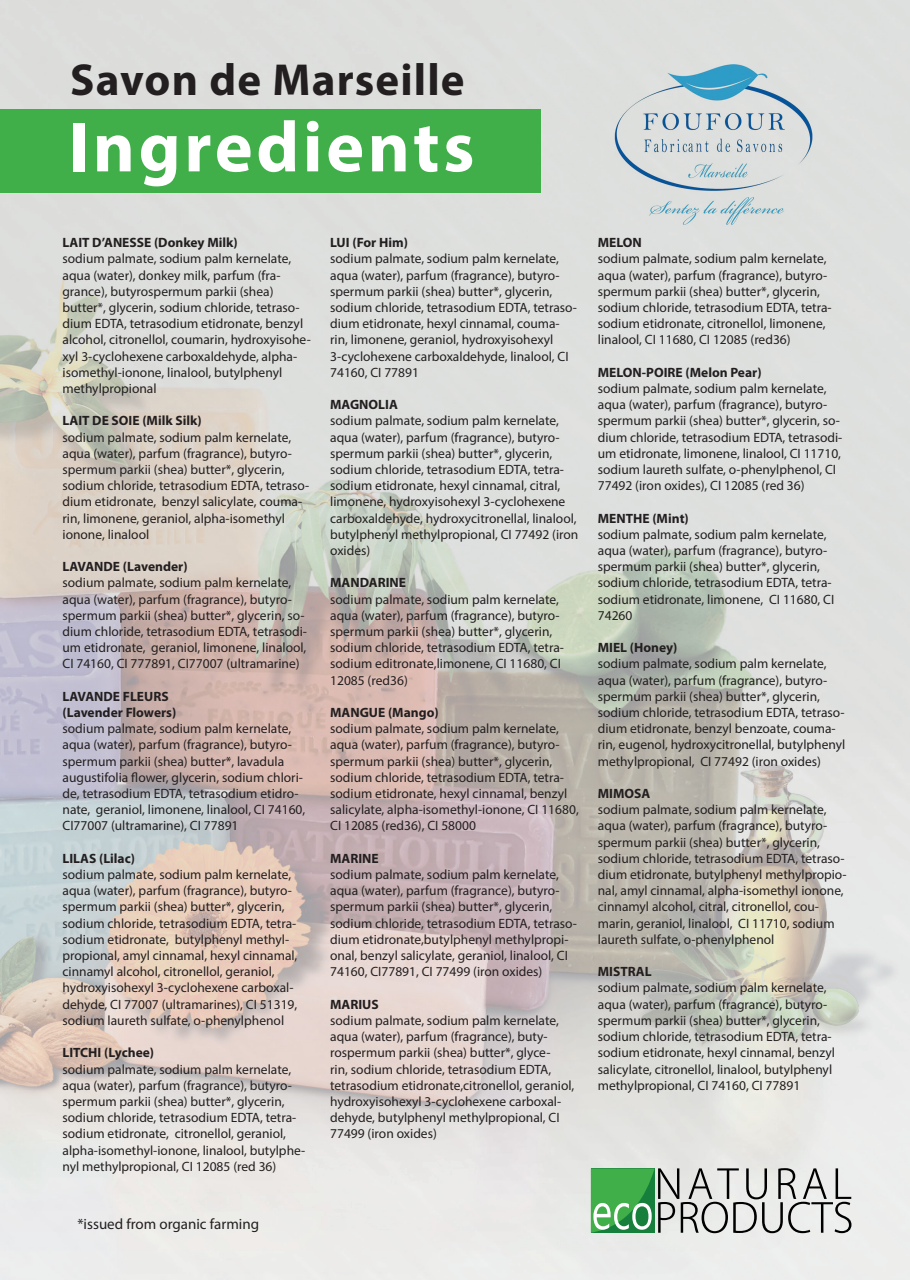
<style>
.page{position:relative;width:910px;height:1280px;background:#fff}
.page>*{position:absolute;margin:0;border:0;box-sizing:border-box;transform-origin:0 0}
.t1{font:700 72px "Myriad Pro";letter-spacing:.05em;color:#fff}
.t2{font:700 45px "Myriad Pro";letter-spacing:.025em;color:#231f20}
.t3{font:15px "Myriad Pro";color:#231f20}
.t4{font:13.5px/16.2px "Myriad Pro";color:#231f20}
.t5{font:700 13.5px/16.2px "Myriad Pro";color:#231f20}
</style>
<div class="page">
<img style="left:0;top:0;width:910px;height:1280px">
<div style="left:0;top:109px;width:540px;height:83px;background:#40ae49"></div>
<img style="left:614px;top:63px;width:199px;height:163px">
<svg style="left:591px;top:1168px;width:260px;height:65px;background:#a2baa5"></svg>
<svg style="left:131px;top:772px;width:6px;height:10px"></svg>
<h2 class="t2" style="left:70px;top:50px;width:396px">Savon de Marseille</h2>
<h1 class="t1" style="left:68px;top:100px;width:407px">Ingredients</h1>
<p class="t5" style="left:63px;top:234px;width:177px">LAIT D’ANESSE (Donkey Milk)</p>
<p class="t4" style="left:63px;top:251px;width:250px">sodium palmate, sodium palm kernelate, aqua (water), donkey milk, parfum (fra&shy;grance), butyrospermum parkii (shea) butter*, glycerin, sodium chloride, tetraso&shy;dium EDTA, tetrasodium etidronate, benzyl alcohol, citronellol, coumarin, hydroxyisohe&shy;xyl 3-cyclohexene carboxaldehyde, alpha&shy;isomethyl-ionone, linalool, butylphenyl methylpropional</p>
<p class="t5" style="left:63px;top:412px;width:141px">LAIT DE SOIE (Milk Silk)</p>
<p class="t4" style="left:63px;top:429px;width:248px">sodium palmate, sodium palm kernelate, aqua (water), parfum (fragrance), butyro&shy;spermum parkii (shea) butter*, glycerin, sodium chloride, tetrasodium EDTA, tetraso&shy;dium etidronate, benzyl salicylate, couma&shy;rin, limonene, geraniol, alpha-isomethyl ionone, linalool</p>
<p class="t5" style="left:63px;top:558px;width:127px">LAVANDE (Lavender)</p>
<p class="t4" style="left:63px;top:575px;width:246px">sodium palmate, sodium palm kernelate, aqua (water), parfum (fragrance), butyro&shy;spermum parkii (shea) butter*, glycerin, so&shy;dium chloride, tetrasodium EDTA, tetrasodi&shy;um etidronate, geraniol, limonene, linalool, CI 74160, CI 777891, CI77007 (ultramarine)</p>
<p class="t5" style="left:63px;top:688px;width:115px">LAVANDE FLEURS (Lavender Flowers)</p>
<p class="t4" style="left:63px;top:720px;width:244px">sodium palmate, sodium palm kernelate, aqua (water), parfum (fragrance), butyro&shy;spermum parkii (shea) butter*, lavadula augustifolia ower, glycerin, sodium chlori&shy;de, tetrasodium EDTA, tetrasodium etidro&shy;nate, geraniol, limonene, linalool, CI 74160, CI77007 (ultramarine), CI 77891</p>
<p class="t5" style="left:63px;top:850px;width:74px">LILAS (Lilac)</p>
<p class="t4" style="left:63px;top:866px;width:236px">sodium palmate, sodium palm kernelate, aqua (water), parfum (fragrance), butyro&shy;spermum parkii (shea) butter*, glycerin, sodium chloride, tetrasodium EDTA, tetra&shy;sodium etidronate, butylphenyl methyl&shy;propional, amyl cinnamal, hexyl cinnamal, cinnamyl alcohol, citronellol, geraniol, hydroxyisohexyl 3-cyclohexene carboxal&shy;dehyde, CI 77007 (ultramarines), CI 51319, sodium laureth sulfate, o-phenylphenol</p>
<p class="t5" style="left:63px;top:1044px;width:93px">LITCHI (Lychee)</p>
<p class="t4" style="left:63px;top:1061px;width:244px">sodium palmate, sodium palm kernelate, aqua (water), parfum (fragrance), butyro&shy;spermum parkii (shea) butter*, glycerin, sodium chloride, tetrasodium EDTA, tetra&shy;sodium etidronate, citronellol, geraniol, alpha-isomethyl-ionone, linalool, butylphe&shy;nyl methylpropional, CI 12085 (red 36)</p>
<p class="t3" style="left:77px;top:1214px;width:183px">*issued from organic farming</p>
<p class="t5" style="left:330px;top:234px;width:79px">LUI (For Him)</p>
<p class="t4" style="left:330px;top:251px;width:248px">sodium palmate, sodium palm kernelate, aqua (water), parfum (fragrance), butyro&shy;spermum parkii (shea) butter*, glycerin, sodium chloride, tetrasodium EDTA, tetraso&shy;dium etidronate, hexyl cinnamal, couma&shy;rin, limonene, geraniol, hydroxyisohexyl 3-cyclohexene carboxaldehyde, linalool, CI 74160, CI 77891</p>
<p class="t5" style="left:330px;top:396px;width:69px">MAGNOLIA</p>
<p class="t4" style="left:330px;top:413px;width:250px">sodium palmate, sodium palm kernelate, aqua (water), parfum (fragrance), butyro&shy;spermum parkii (shea) butter*, glycerin, sodium chloride, tetrasodium EDTA, tetra&shy;sodium etidronate, hexyl cinnamal, citral, limonene, hydroxyisohexyl 3-cyclohexene carboxaldehyde, hydroxycitronellal, linalool, butylphenyl methylpropional, CI 77492 (iron oxides)</p>
<p class="t5" style="left:330px;top:574px;width:77px">MANDARINE</p>
<p class="t4" style="left:330px;top:591px;width:235px">sodium palmate, sodium palm kernelate, aqua (water), parfum (fragrance), butyro&shy;spermum parkii (shea) butter*, glycerin, sodium chloride, tetrasodium EDTA, tetra&shy;sodium editronate,limonene, CI 11680, CI 12085 (red36)</p>
<p class="t5" style="left:330px;top:704px;width:110px">MANGUE (Mango)</p>
<p class="t4" style="left:330px;top:720px;width:250px">sodium palmate, sodium palm kernelate, aqua (water), parfum (fragrance), butyro&shy;spermum parkii (shea) butter*, glycerin, sodium chloride, tetrasodium EDTA, tetra&shy;sodium etidronate, hexyl cinnamal, benzyl salicylate, alpha-isomethyl-ionone, CI 11680, CI 12085 (red36), CI 58000</p>
<p class="t5" style="left:330px;top:850px;width:50px">MARINE</p>
<p class="t4" style="left:330px;top:866px;width:248px">sodium palmate, sodium palm kernelate, aqua (water), parfum (fragrance), butyro&shy;spermum parkii (shea) butter*, glycerin, sodium chloride, tetrasodium EDTA, tetraso&shy;dium etidronate,butylphenyl methylpropi&shy;onal, benzyl salicylate, geraniol, linalool, CI 74160, CI77891, CI 77499 (iron oxides)</p>
<p class="t5" style="left:330px;top:995px;width:50px">MARIUS</p>
<p class="t4" style="left:330px;top:1012px;width:246px">sodium palmate, sodium palm kernelate, aqua (water), parfum (fragrance), buty&shy;rospermum parkii (shea) butter*, glyce-<br>rin, sodium chloride, tetrasodium EDTA, tetrasodium etidronate,citronellol, geraniol, hydroxyisohexyl 3-cyclohexene carboxal&shy;dehyde, butylphenyl methylpropional, CI 77499 (iron oxides)</p>
<p class="t5" style="left:598px;top:234px;width:46px">MELON</p>
<p class="t4" style="left:598px;top:251px;width:235px">sodium palmate, sodium palm kernelate, aqua (water), parfum (fragrance), butyro&shy;spermum parkii (shea) butter*, glycerin, sodium chloride, tetrasodium EDTA, tetra&shy;sodium etidronate, citronellol, limonene, linalool, CI 11680, CI 12085 (red36)</p>
<p class="t5" style="left:598px;top:364px;width:165px">MELON-POIRE (Melon Pear)</p>
<p class="t4" style="left:598px;top:380px;width:246px">sodium palmate, sodium palm kernelate, aqua (water), parfum (fragrance), butyro&shy;spermum parkii (shea) butter*, glycerin, so&shy;dium chloride, tetrasodium EDTA, tetrasodi&shy;um etidronate, limonene, linalool, CI 11710, sodium laureth sulfate, o-phenylphenol, CI 77492 (iron oxides), CI 12085 (red 36)</p>
<p class="t5" style="left:598px;top:509px;width:93px">MENTHE (Mint)</p>
<p class="t4" style="left:598px;top:526px;width:238px">sodium palmate, sodium palm kernelate, aqua (water), parfum (fragrance), butyro&shy;spermum parkii (shea) butter*, glycerin, sodium chloride, tetrasodium EDTA, tetra&shy;sodium etidronate, limonene, CI 11680, CI 74260</p>
<p class="t5" style="left:598px;top:639px;width:81px">MIEL (Honey)</p>
<p class="t4" style="left:598px;top:656px;width:249px">sodium palmate, sodium palm kernelate, aqua (water), parfum (fragrance), butyro&shy;spermum parkii (shea) butter*, glycerin, sodium chloride, tetrasodium EDTA, tetraso&shy;dium etidronate, benzyl benzoate, couma&shy;rin, eugenol, hydroxycitronellal, butylphenyl methylpropional, CI 77492 (iron oxides)</p>
<p class="t5" style="left:598px;top:785px;width:54px">MIMOSA</p>
<p class="t4" style="left:598px;top:801px;width:250px">sodium palmate, sodium palm kernelate, aqua (water), parfum (fragrance), butyro&shy;spermum parkii (shea) butter*, glycerin, sodium chloride, tetrasodium EDTA, tetraso&shy;dium etidronate, butylphenyl methylpropio&shy;nal, amyl cinnamal, alpha-isomethyl ionone, cinnamyl alcohol, citral, citronellol, cou&shy;marin, geraniol, linalool, CI 11710, sodium laureth sulfate, o-phenylphenol</p>
<p class="t5" style="left:598px;top:963px;width:55px">MISTRAL</p>
<p class="t4" style="left:598px;top:980px;width:239px">sodium palmate, sodium palm kernelate, aqua (water), parfum (fragrance), butyro&shy;spermum parkii (shea) butter*, glycerin, sodium chloride, tetrasodium EDTA, tetra&shy;sodium etidronate, hexyl cinnamal, benzyl salicylate, citronellol, linalool, butylphenyl methylpropional, CI 74160, CI 77891</p>
</div>
